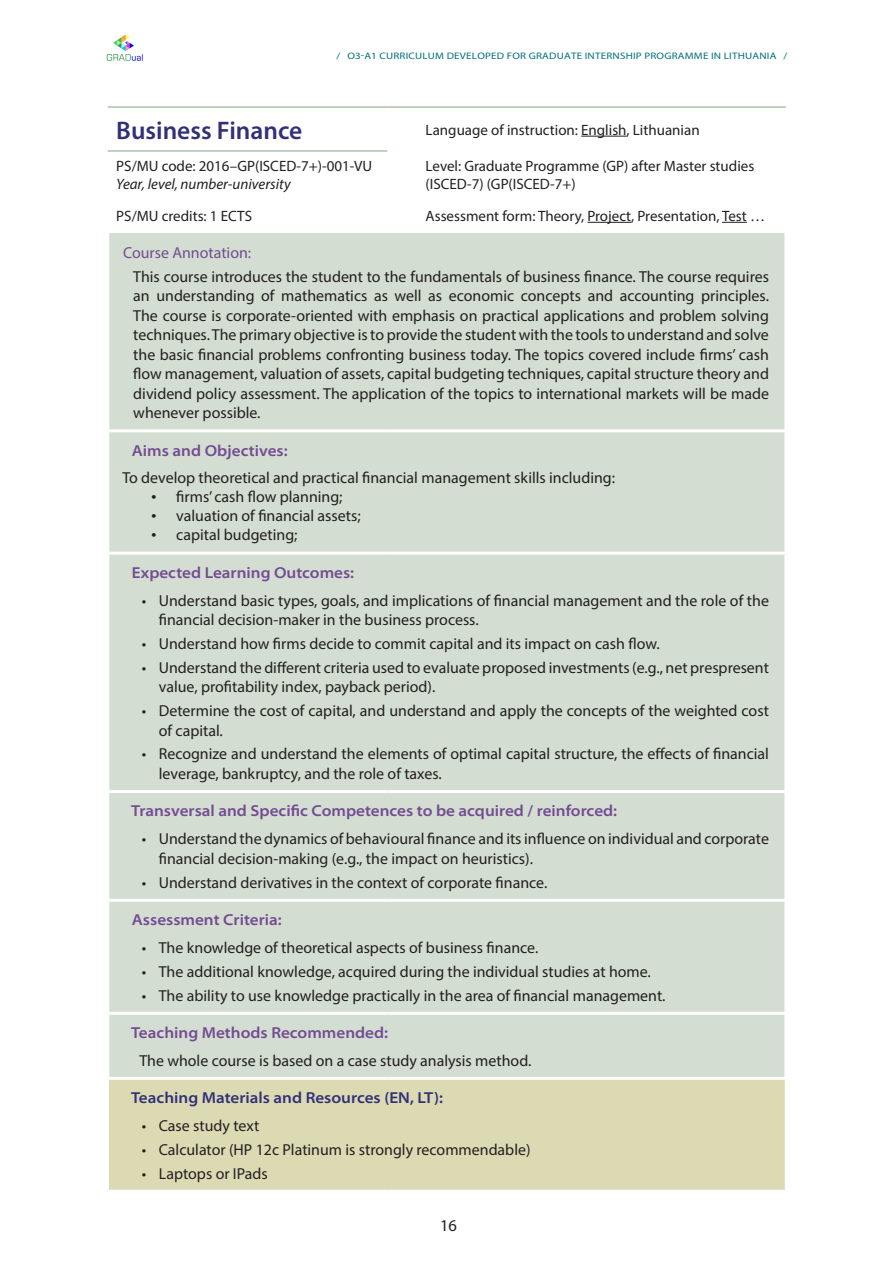
<style>
.page{position:relative;width:893px;height:1263px;background:#fff}
.page>*{position:absolute;margin:0;border:0;box-sizing:border-box;transform-origin:0 0}
.t1{font:600 25.5px "Myriad Pro";color:#313078}
.t2{font:16.5px "Myriad Pro";color:#231f20}
.Textelis_remuose{font:15.9px/19.5px "Myriad Pro";color:#231f20}
.Violet_pavadinimukai{font:600 semi-expanded 15.9px "Myriad Pro";color:#744b92}
.Violet_pavadinimukai-2{font:600 semi-expanded 15.9px "Myriad Pro";color:#313078}
.t3{font:15.9px "Myriad Pro";color:#744b92}
.t4{font:15px/18px "Myriad Pro";color:#231f20}
.t5{font:italic 15px "Myriad Pro";color:#231f20}
.t6{font:9.45px "Myriad Pro";letter-spacing:.02em;color:#00707d;scale:1.17 1}
.s1{font-family:"Courier New"}
</style>
<div class="page">
<img style="left:106px;top:34px;width:37px;height:27px">
<div style="left:109px;top:233px;width:675px;height:844px;background:#d3ddd1"></div>
<div style="left:108px;top:1078px;width:678px;height:113px;background:#dbdab3"></div>
<hr style="left:107px;top:1080px;width:2px;height:110px;background:#fff">
<hr style="left:785px;top:1080px;width:2px;height:110px;background:#fff">
<hr style="left:387px;top:106px;width:399px;height:2px;background:#aec1ac">
<hr style="left:108px;top:106px;width:279px;height:2px;background:#aec1ac">
<hr style="left:108px;top:150px;width:279px;height:2px;background:#aec1ac">
<hr style="left:106px;top:429px;width:281px;height:3px;background:#fff">
<hr style="left:387px;top:429px;width:400px;height:3px;background:#fff">
<hr style="left:106px;top:552px;width:281px;height:3px;background:#fff">
<hr style="left:387px;top:552px;width:400px;height:3px;background:#fff">
<hr style="left:106px;top:790px;width:281px;height:3px;background:#fff">
<hr style="left:387px;top:790px;width:400px;height:3px;background:#fff">
<hr style="left:106px;top:899px;width:281px;height:3px;background:#fff">
<hr style="left:387px;top:899px;width:400px;height:3px;background:#fff">
<hr style="left:106px;top:1012px;width:281px;height:3px;background:#fff">
<hr style="left:387px;top:1012px;width:400px;height:3px;background:#fff">
<hr style="left:106px;top:1077px;width:281px;height:3px;background:#fff">
<hr style="left:387px;top:1077px;width:400px;height:3px;background:#fff">
<hr style="left:107px;top:1190px;width:280px;height:3px;background:#fff">
<hr style="left:387px;top:1190px;width:400px;height:3px;background:#fff">
<hr style="left:581px;top:136px;width:46px;height:1px;background:#231f20">
<hr style="left:587px;top:222px;width:44px;height:1px;background:#231f20">
<svg style="left:722px;top:222px;width:25px;height:1px"></svg>
<p class="t6" style="left:336px;top:50px;width:387px">/ O3-A1 CURRICULUM DEVELOPED FOR GRADUATE INTERNSHIP PROGRAMME IN LITHUANIA /</p>
<p class="t1" style="left:116px;top:114px;width:188px">Business Finance</p>
<p class="t4" style="left:426px;top:120px;width:275px">Language of instruction: English, Lithuanian</p>
<p class="t4" style="left:116px;top:156px;width:257px">PS/MU code: 2016–GP(ISCED-7+)-001-VU</p>
<p class="t5" style="left:116px;top:174px;width:176px">Year, level, number-university</p>
<p class="t4" style="left:426px;top:156px;width:330px">Level: Graduate Programme (GP) after Master studies (ISCED-7) (GP(ISCED-7+)</p>
<p class="t4" style="left:116px;top:207px;width:137px">PS/MU credits: 1 ECTS</p>
<p class="t4" style="left:426px;top:207px;width:341px">Assessment form: Theory, Project, Presentation, Test …</p>
<p class="t3" style="left:123px;top:243px;width:130px">Course Annotation:</p>
<p class="Textelis_remuose" style="left:133px;top:266px;width:637px;text-align:justify">This course introduces the student to the fundamentals of business finance. The course requires an understanding of mathematics as well as economic concepts and accounting principles.<br>The course is corporate-oriented with emphasis on practical applications and problem solving techniques. The primary objective is to provide the student with the tools to understand and solve the basic financial problems confronting business today. The topics covered include firms’ cash flow management, valuation of assets, capital budgeting techniques, capital structure theory and dividend policy assessment. The application of the topics to international markets will be made whenever possible.</p>
<p class="Violet_pavadinimukai" style="left:132px;top:441px;width:157px">Aims and Objectives:</p>
<p class="Textelis_remuose" style="left:122px;top:468px;width:494px">To develop theoretical and practical financial management skills including:</p>
<p class="Textelis_remuose" style="left:149px;top:487px;width:195px"><span class="s1">•</span> firms’ cash flow planning;</p>
<p class="Textelis_remuose" style="left:149px;top:506px;width:213px"><span class="s1">•</span> valuation of financial assets;</p>
<p class="Textelis_remuose" style="left:149px;top:525px;width:150px"><span class="s1">•</span> capital budgeting;</p>
<p class="Violet_pavadinimukai" style="left:132px;top:564px;width:224px">Expected Learning Outcomes:</p>
<p class="Textelis_remuose" style="left:159px;top:590px;width:612px;text-indent:-17px">• Understand basic types, goals, and implications of financial management and the role of the financial decision-maker in the business process.</p>
<p class="Textelis_remuose" style="left:142px;top:634px;width:519px">• Understand how firms decide to commit capital and its impact on cash flow.</p>
<p class="Textelis_remuose" style="left:159px;top:657px;width:612px;text-indent:-17px">• Understand the different criteria used to evaluate proposed investments (e.g., net prespresent value, profitability index, payback period).</p>
<p class="Textelis_remuose" style="left:159px;top:701px;width:612px;text-indent:-17px">• Determine the cost of capital, and understand and apply the concepts of the weighted cost of capital.</p>
<p class="Textelis_remuose" style="left:159px;top:744px;width:612px;text-indent:-17px">• Recognize and understand the elements of optimal capital structure, the effects of financial leverage, bankruptcy, and the role of taxes.</p>
<p class="Violet_pavadinimukai" style="left:131px;top:802px;width:487px">Transversal and Specific Competences to be acquired / reinforced:</p>
<p class="Textelis_remuose" style="left:159px;top:829px;width:612px;text-indent:-17px">• Understand the dynamics of behavioural finance and its influence on individual and corporate financial decision-making (e.g., the impact on heuristics).</p>
<p class="Textelis_remuose" style="left:142px;top:872px;width:407px">• Understand derivatives in the context of corporate finance.</p>
<p class="Violet_pavadinimukai" style="left:132px;top:911px;width:151px">Assessment Criteria:</p>
<p class="Textelis_remuose" style="left:142px;top:938px;width:398px">• The knowledge of theoretical aspects of business finance.</p>
<p class="Textelis_remuose" style="left:142px;top:961px;width:511px">• The additional knowledge, acquired during the individual studies at home.</p>
<p class="Textelis_remuose" style="left:142px;top:985px;width:525px">• The ability to use knowledge practically in the area of financial management.</p>
<p class="Violet_pavadinimukai" style="left:131px;top:1024px;width:258px">Teaching Methods Recommended:</p>
<p class="Textelis_remuose" style="left:139px;top:1050px;width:393px">The whole course is based on a case study analysis method.</p>
<p class="Violet_pavadinimukai-2" style="left:131px;top:1089px;width:313px">Teaching Materials and Resources (EN, LT):</p>
<p class="Textelis_remuose" style="left:142px;top:1116px;width:119px">• Case study text</p>
<p class="Textelis_remuose" style="left:142px;top:1139px;width:390px">• Calculator (HP 12c Platinum is strongly recommendable)</p>
<p class="Textelis_remuose" style="left:142px;top:1163px;width:127px">• Laptops or IPads</p>
<p class="t2" style="left:440px;top:1215px;width:18px">16</p>
</div>
